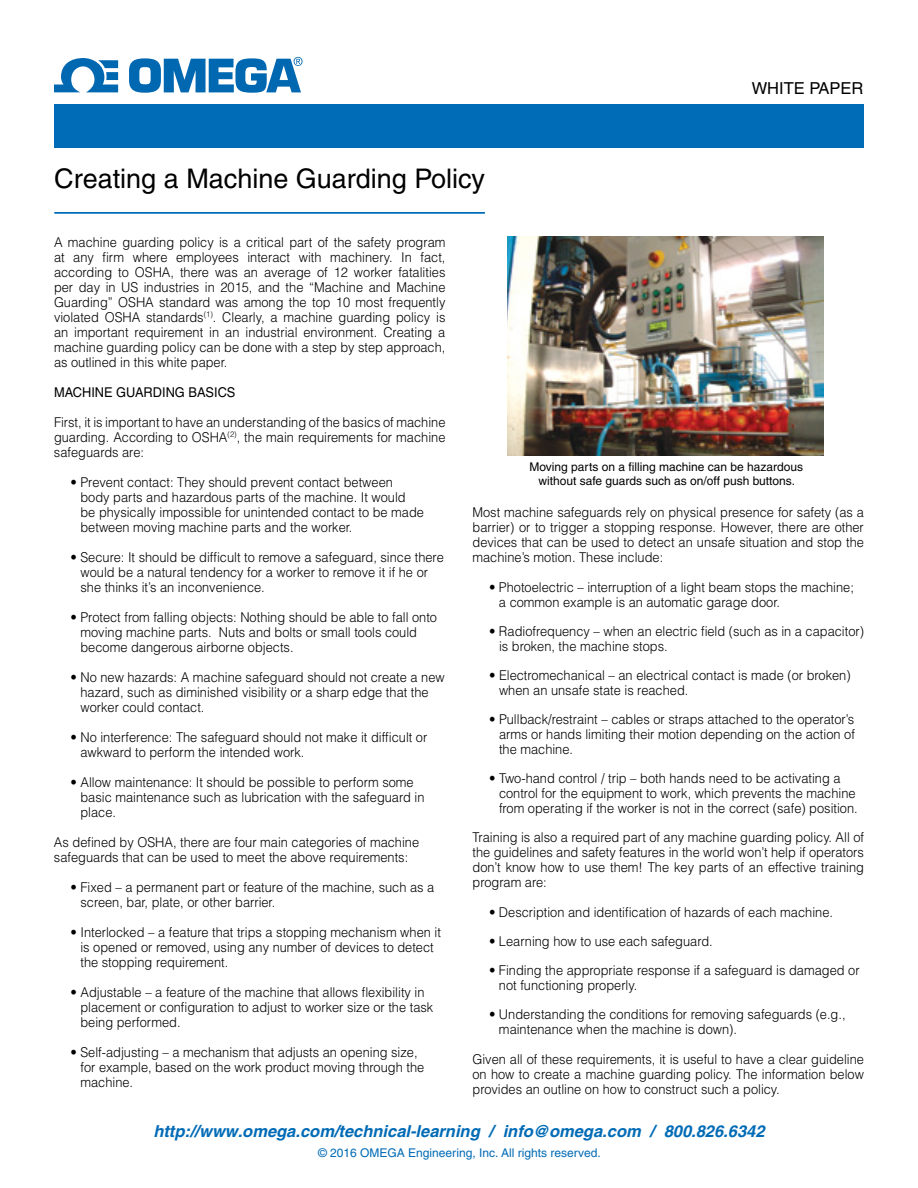
<style>
.page{position:relative;width:918px;height:1188px;background:#fff}
.page>*{position:absolute;margin:0;border:0;box-sizing:border-box;transform-origin:0 0}
.t1{font:27px "Helvetica";color:#000}
.t2{font:italic 700 16.5px "Helvetica";color:#006bb6}
.t3{font:16.5px "Helvetica";color:#000}
.t4{font:300 13.5px/15px "Helvetica";color:#000;scale:.95 1}
.t5{font:13.5px "Helvetica";color:#000;scale:.95 1}
.t6{font:12px/14.4px "Helvetica";color:#000;text-align:center}
.t7{font:12px "Helvetica";color:#006bb6}
</style>
<div class="page">
<div style="left:54px;top:104px;width:810px;height:43px;background:#006bb6"></div>
<svg style="left:54px;top:58px;width:64px;height:34px"></svg>
<svg style="left:129px;top:57px;width:174px;height:36px"></svg>
<hr style="left:54px;top:212px;width:431px;height:2px;background:#006bb6">
<img style="left:508px;top:237px;width:316px;height:219px">
<h1 class="t1" style="left:54px;top:163px;width:432px">Creating a Machine Guarding Policy</h1>
<p class="t3" style="left:752px;top:78px;width:113px">WHITE PAPER</p>
<p class="t4" style="left:54px;top:234px;width:414px;text-align:justify">A machine guarding policy is a critical part of the safety program at any firm where employees interact with machinery. In fact, according to OSHA, there was an average of 12 worker fatalities per day in US industries in 2015, and the “Machine and Machine Guarding” OSHA standard was among the top 10 most frequently violated OSHA standards<sup>(1)</sup>. Clearly, a machine guarding policy is an important requirement in an industrial environment. Creating a machine guarding policy can be done with a step by step approach, as outlined in this white paper.</p>
<p class="t5" style="left:54px;top:384px;width:193px">Machine Guarding Basics</p>
<p class="t4" style="left:54px;top:414px;width:414px;text-align:justify">First, it is important to have an understanding of the basics of machine guarding. According to OSHA<sup>(2)</sup>, the main requirements for machine safeguards are:</p>
<p class="t4" style="left:80px;top:474px;width:363px;text-indent:-10px">• Prevent contact: They should prevent contact between body parts and hazardous parts of the machine. It would be physically impossible for unintended contact to be made between moving machine parts and the worker.</p>
<p class="t4" style="left:80px;top:549px;width:384px;text-indent:-10px">• Secure: It should be difficult to remove a safeguard, since there would be a natural tendency for a worker to remove it if he or she thinks it’s an inconvenience.</p>
<p class="t4" style="left:80px;top:609px;width:377px;text-indent:-10px">• Protect from falling objects: Nothing should be able to fall onto moving machine parts. Nuts and bolts or small tools could become dangerous airborne objects.</p>
<p class="t4" style="left:80px;top:669px;width:385px;text-indent:-10px">• No new hazards: A machine safeguard should not create a new hazard, such as diminished visibility or a sharp edge that the worker could contact.</p>
<p class="t4" style="left:80px;top:729px;width:367px;text-indent:-10px">• No interference: The safeguard should not make it difficult or awkward to perform the intended work.</p>
<p class="t4" style="left:80px;top:774px;width:364px;text-indent:-10px">• Allow maintenance: It should be possible to perform some basic maintenance such as lubrication with the safeguard in place.</p>
<p class="t4" style="left:54px;top:834px;width:386px">As defined by OSHA, there are four main categories of machine safeguards that can be used to meet the above requirements:</p>
<p class="t4" style="left:80px;top:879px;width:374px;text-indent:-10px">• Fixed – a permanent part or feature of the machine, such as a screen, bar, plate, or other barrier.</p>
<p class="t4" style="left:80px;top:924px;width:381px;text-indent:-10px">• Interlocked – a feature that trips a stopping mechanism when it is opened or removed, using any number of devices to detect the stopping requirement.</p>
<p class="t4" style="left:80px;top:984px;width:373px;text-indent:-10px">• Adjustable – a feature of the machine that allows flexibility in placement or configuration to adjust to worker size or the task being performed.</p>
<p class="t4" style="left:80px;top:1044px;width:363px;text-indent:-10px">• Self-adjusting – a mechanism that adjusts an opening size, for example, based on the work product moving through the machine.</p>
<p class="t6" style="left:529px;top:460px;width:275px">Moving parts on a filling machine can be hazardous without safe guards such as on/off push buttons.</p>
<p class="t4" style="left:473px;top:504px;width:414px;text-align:justify">Most machine safeguards rely on physical presence for safety (as a barrier) or to trigger a stopping response. However, there are other devices that can be used to detect an unsafe situation and stop the machine’s motion. These include:</p>
<p class="t4" style="left:499px;top:579px;width:375px;text-indent:-10px">• Photoelectric – interruption of a light beam stops the machine; a common example is an automatic garage door.</p>
<p class="t4" style="left:499px;top:623px;width:386px;text-indent:-10px">• Radiofrequency – when an electric field (such as in a capacitor) is broken, the machine stops.</p>
<p class="t4" style="left:499px;top:667px;width:372px;text-indent:-10px">• Electromechanical – an electrical contact is made (or broken) when an unsafe state is reached.</p>
<p class="t4" style="left:499px;top:711px;width:376px;text-align:justify;text-indent:-10px">• Pullback/restraint – cables or straps attached to the operator’s arms or hands limiting their motion depending on the action of the machine.</p>
<p class="t4" style="left:499px;top:770px;width:379px;text-indent:-10px">• Two-hand control / trip – both hands need to be activating a control for the equipment to work, which prevents the machine from operating if the worker is not in the correct (safe) position.</p>
<p class="t4" style="left:473px;top:830px;width:414px;text-align:justify">Training is also a required part of any machine guarding policy. All of the guidelines and safety features in the world won’t help if operators don’t know how to use them! The key parts of an effective training program are:</p>
<p class="t4" style="left:489px;top:905px;width:364px">• Description and identification of hazards of each machine.</p>
<p class="t4" style="left:489px;top:934px;width:237px">• Learning how to use each safeguard.</p>
<p class="t4" style="left:499px;top:963px;width:381px;text-indent:-10px">• Finding the appropriate response if a safeguard is damaged or not functioning properly.</p>
<p class="t4" style="left:499px;top:1007px;width:366px;text-indent:-10px">• Understanding the conditions for removing safeguards (e.g., maintenance when the machine is down).</p>
<p class="t4" style="left:473px;top:1052px;width:414px;text-align:justify">Given all of these requirements, it is useful to have a clear guideline on how to create a machine guarding policy. The information below provides an outline on how to construct such a policy.</p>
<p class="t2" style="left:153px;top:1122px;width:613px">http://www.omega.com/technical-learning / info@omega.com / 800.826.6342</p>
<p class="t7" style="left:318px;top:1146px;width:284px">© 2016 OMEGA Engineering, Inc. All rights reserved.</p>
</div>
